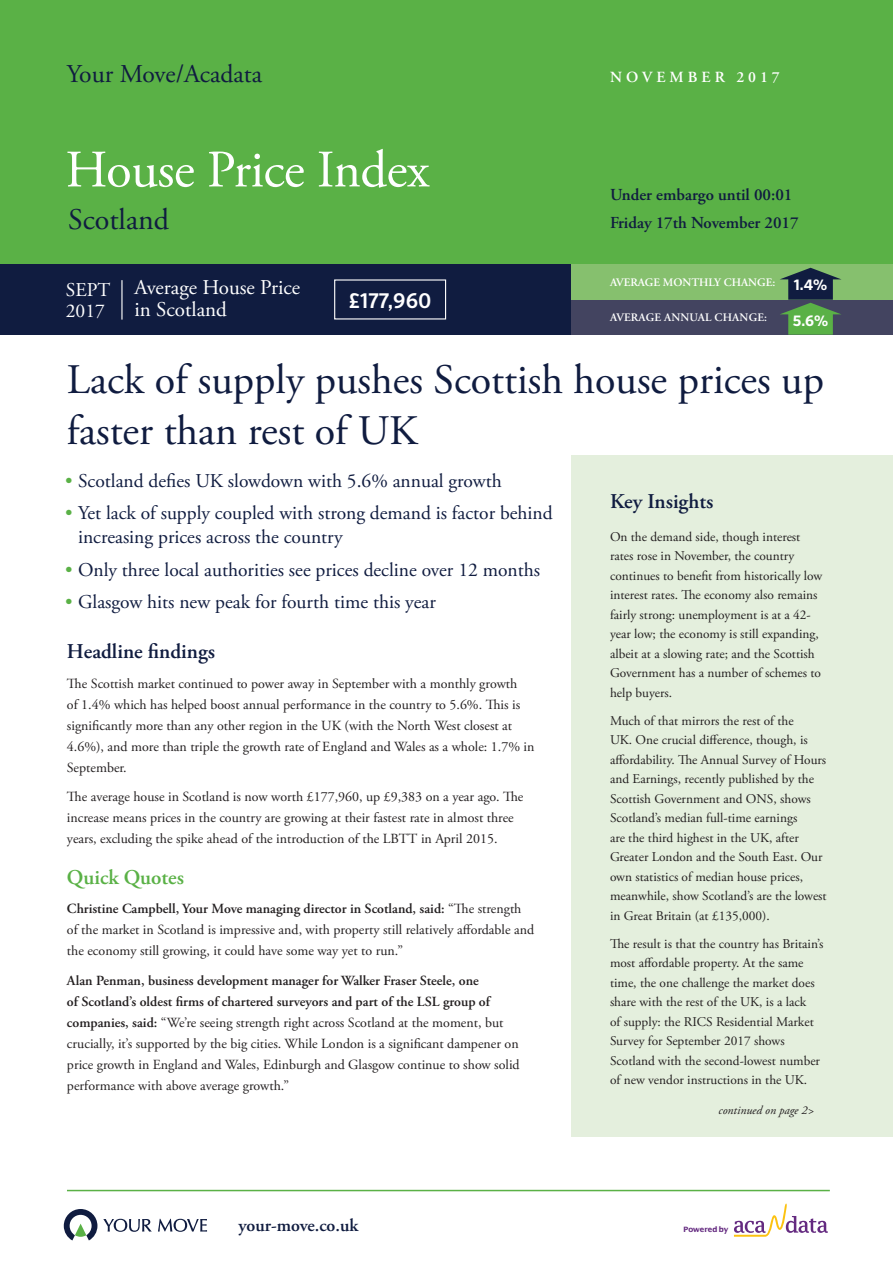
<style>
.page{position:relative;width:893px;height:1263px;background:#fff}
.page>*{position:absolute;margin:0;border:0;box-sizing:border-box;transform-origin:0 0}
.t1{font:52.5px "Adobe Garamond Pro";letter-spacing:-.01em;color:#fff}
.t2{font:42px/51px "Adobe Garamond Pro";color:#101c40}
.Paragraph_Style_1{font:30px "Adobe Garamond Pro";color:#101c40}
.Paragraph_Style_1-2{font:25.65px "Adobe Garamond Pro";color:#101c40}
.Paragraph_Style_1-3{font:600 21px "Adobe Garamond Pro";color:#101c40}
.t3{font:21px/22.5px "Adobe Garamond Pro";color:#fff}
.Paragraph_Style_1-4{font:600 21px "Adobe Garamond Pro";color:#5ab146}
.t4{font:600 21px "Verb Cond";color:#fff}
.Paragraph_Style_1-5{font:19.5px/24px "Adobe Garamond Pro";color:#101c40}
.t5{font:19.5px/21px "Adobe Garamond Pro";color:#fff}
.t6{font:600 18px "Adobe Garamond Pro";color:#101c40}
.Paragraph_Style_1-6{font:600 16.8px/27.6px "Adobe Garamond Pro";color:#101c40}
.Paragraph_Style_1-7{font:600 15.45px "Adobe Garamond Pro";letter-spacing:.265em;color:#fff}
.Paragraph_Style_1-8{font:700 14.85px "Verb Cond";color:#fff}
.Paragraph_Style_1-9{font:13.95px/21px "Adobe Garamond Pro";color:#231f20}
.Paragraph_Style_1-10{font:13.35px/19.5px "Adobe Garamond Pro";color:#231f20}
.Paragraph_Style_1-11{font:italic 12px "Adobe Garamond Pro";color:#231f20}
.Paragraph_Style_1-12{font:600 11.4px "Adobe Garamond Pro";color:#fff}
.t7{font:700 8.25px "Dialog";color:#642a80}
.s1{color:#5ab146}
.s2{font-weight:600}
</style>
<div class="page">
<svg style="left:734px;top:1203px;width:94px;height:34px"></svg>
<svg style="left:103px;top:1219px;width:49px;height:13px"></svg>
<svg style="left:158px;top:1219px;width:49px;height:13px"></svg>
<svg style="left:64px;top:1209px;width:33px;height:31px"></svg>
<div style="left:0;top:0;width:893px;height:264px;background:#5ab146"></div>
<div style="left:0;top:264px;width:893px;height:71px;background:#101c40"></div>
<div style="left:572px;top:299px;width:321px;height:36px;background:#434460"></div>
<div style="left:572px;top:264px;width:321px;height:35px;background:#86c06e"></div>
<hr style="left:67px;top:1190px;width:763px;height:1px;background:#5ab146">
<div style="left:572px;top:455px;width:321px;height:681px;background:#e4efdd"></div>
<svg style="left:780px;top:268px;width:61px;height:67px"></svg>
<hr style="left:121px;top:280px;width:2px;height:40px;background:#fff">
<p class="Paragraph_Style_1-2" style="left:67px;top:59px;width:197px">Your Move/Acadata</p>
<p class="t1" style="left:65px;top:138px;width:366px">House Price Index</p>
<p class="Paragraph_Style_1" style="left:68px;top:202px;width:103px">Scotland</p>
<p class="t3" style="left:135px;top:277px;width:167px">Average House Price in Scotland</p>
<p class="t5" style="left:66px;top:280px;width:46px">SEPT<br>2017</p>
<p class="t4" style="left:349px;top:288px;width:84px">£177,960</p>
<p class="Paragraph_Style_1-7" style="left:610px;top:68px;width:171px">NOVEMBER 2017</p>
<p class="Paragraph_Style_1-6" style="left:610px;top:181px;width:190px">Under embargo until 00:01<br>Friday 17th November 2017</p>
<p class="Paragraph_Style_1-12" style="left:610px;top:276px;width:167px">AVERAGE MONTHLY CHANGE:</p>
<p class="Paragraph_Style_1-12" style="left:610px;top:311px;width:158px">AVERAGE ANNUAL CHANGE:</p>
<p class="Paragraph_Style_1-8" style="left:794px;top:276px;width:35px">1.4%</p>
<p class="Paragraph_Style_1-8" style="left:793px;top:312px;width:37px">5.6%</p>
<p class="t2" style="left:67px;top:355px;width:759px">Lack of supply pushes Scottish house prices up faster than rest of UK</p>
<p class="Paragraph_Style_1-5" style="left:65px;top:469px;width:438px"><span class="s1">•</span> Scotland defies UK slowdown with 5.6% annual growth</p>
<p class="Paragraph_Style_1-5" style="left:78px;top:502px;width:476px;text-indent:-13px"><span class="s1">•</span> Yet lack of supply coupled with strong demand is factor behind increasing prices across the country</p>
<p class="Paragraph_Style_1-5" style="left:65px;top:558px;width:476px"><span class="s1">•</span> Only three local authorities see prices decline over 12 months</p>
<p class="Paragraph_Style_1-5" style="left:65px;top:591px;width:372px"><span class="s1">•</span> Glasgow hits new peak for fourth time this year</p>
<p class="Paragraph_Style_1-3" style="left:67px;top:640px;width:150px">Headline findings</p>
<p class="Paragraph_Style_1-9" style="left:67px;top:673px;width:469px">The Scottish market continued to power away in September with a monthly growth<br>of 1.4% which has helped boost annual performance in the country to 5.6%. This is significantly more than any other region in the UK (with the North West closest at 4.6%), and more than triple the growth rate of England and Wales as a whole: 1.7% in September.</p>
<p class="Paragraph_Style_1-9" style="left:67px;top:787px;width:458px">The average house in Scotland is now worth £177,960, up £9,383 on a year ago. The increase means prices in the country are growing at their fastest rate in almost three years, excluding the spike ahead of the introduction of the LBTT in April 2015.</p>
<p class="Paragraph_Style_1-4" style="left:67px;top:865px;width:119px">Quick Quotes</p>
<p class="Paragraph_Style_1-9" style="left:67px;top:899px;width:469px"><span class="s2">Christine Campbell, Your Move managing director in Scotland, said:</span> “The strength of the market in Scotland is impressive and, with property still relatively affordable and the economy still growing, it could have some way yet to run.”</p>
<p class="Paragraph_Style_1-9" style="left:67px;top:970px;width:454px"><span class="s2">Alan Penman, business development manager for Walker Fraser Steele, one<br>of Scotland’s oldest firms of chartered surveyors and part of the LSL group of companies, said:</span> “We’re seeing strength right across Scotland at the moment, but crucially, it’s supported by the big cities. While London is a significant dampener on price growth in England and Wales, Edinburgh and Glasgow continue to show solid performance with above average growth.”</p>
<p class="t6" style="left:239px;top:1215px;width:121px">your-move.co.uk</p>
<p class="Paragraph_Style_1-3" style="left:610px;top:490px;width:105px">Key Insights</p>
<p class="Paragraph_Style_1-10" style="left:610px;top:527px;width:214px">On the demand side, though interest rates rose in November, the country continues to benefit from historically low interest rates. The economy also remains fairly strong: unemployment is at a 42- year low; the economy is still expanding, albeit at a slowing rate; and the Scottish Government has a number of schemes to help buyers.</p>
<p class="Paragraph_Style_1-10" style="left:610px;top:711px;width:218px">Much of that mirrors the rest of the<br>UK. One crucial difference, though, is affordability. The Annual Survey of Hours and Earnings, recently published by the Scottish Government and ONS, shows Scotland’s median full-time earnings<br>are the third highest in the UK, after Greater London and the South East. Our own statistics of median house prices, meanwhile, show Scotland’s are the lowest in Great Britain (at £135,000).</p>
<p class="Paragraph_Style_1-10" style="left:610px;top:934px;width:215px">The result is that the country has Britain’s most affordable property. At the same time, the one challenge the market does share with the rest of the UK, is a lack<br>of supply: the RICS Residential Market Survey for September 2017 shows Scotland with the second-lowest number of new vendor instructions in the UK.</p>
<p class="Paragraph_Style_1-11" style="left:719px;top:1102px;width:97px">continued on page 2&gt;</p>
<p class="t7" style="left:683px;top:1225px;width:46px">Powered by</p>
</div>
